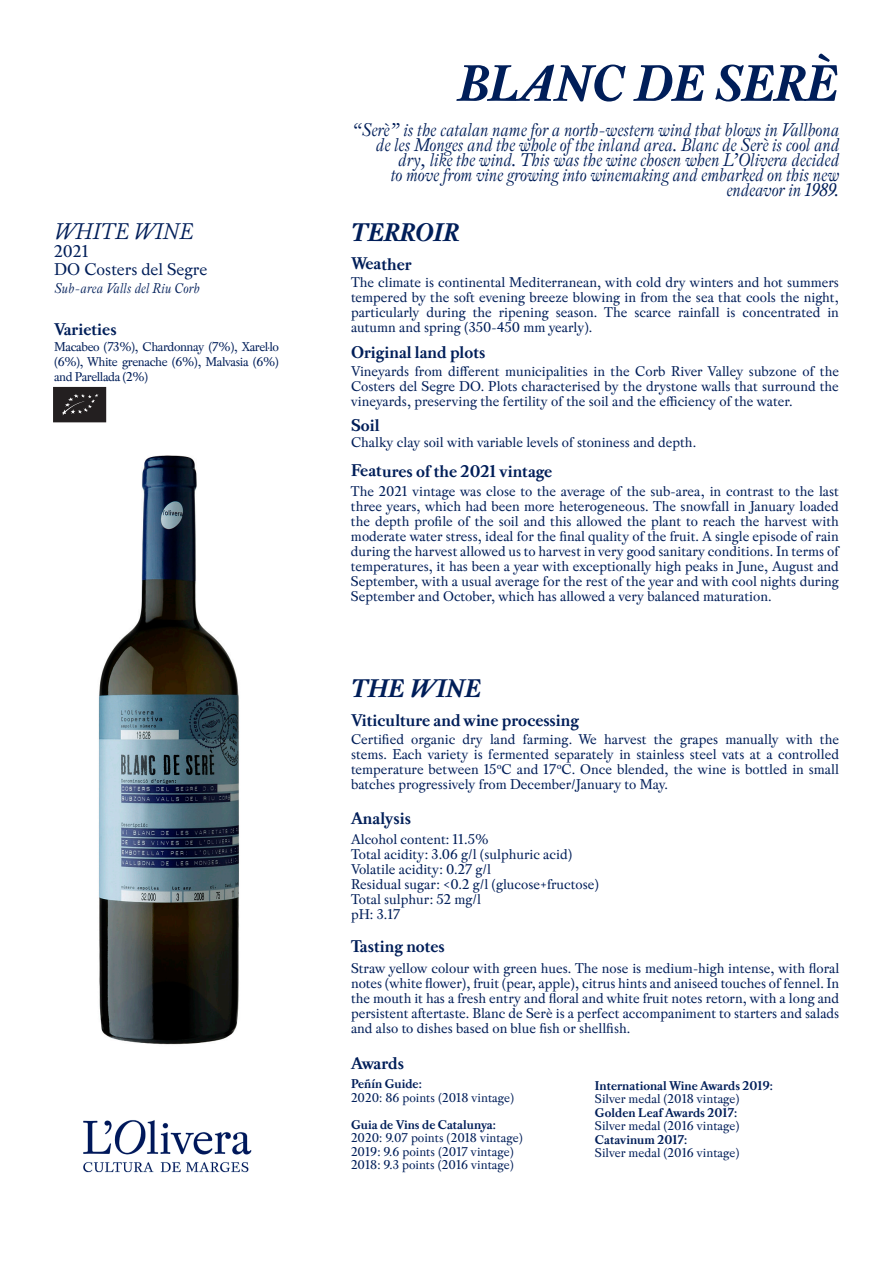
<style>
.page{position:relative;width:893px;height:1263px;background:#fff}
.page>*{position:absolute;margin:0;border:0;box-sizing:border-box;transform-origin:0 0}
.t1{font:italic 700 54px "Pradell";color:#001e59}
.t2{font:italic 700 27px "Pradell";color:#001e59}
.t3{font:italic 24px "Pradell";color:#001e59}
.t4{font:italic 19.5px/15px "Pradell";letter-spacing:-.01em;color:#001e59;text-align:right}
.t5{font:700 18px "Pradell";color:#001e59}
.t6{font:18px/18px "Pradell";color:#001e59}
.t7{font:15px/15px "Pradell";color:#001e59;text-align:justify}
.t8{font:italic 15px "Pradell";color:#001e59}
.t9{font:13.5px/15px "Pradell";color:#001e59;text-align:justify}
.t10{font:700 13.5px "Pradell";color:#001e59}
</style>
<div class="page">
<img style="left:98px;top:455px;width:141px;height:590px">
<svg style="left:53px;top:387px;width:53px;height:35px;background:#2c2829"></svg>
<img style="left:83px;top:1120px;width:169px;height:53px">
<h3 class="t3" style="left:54px;top:218px;width:141px">WHITE WINE</h3>
<p class="t6" style="left:54px;top:242px;width:155px">2021<br>DO Costers del Segre</p>
<p class="t8" style="left:54px;top:280px;width:147px">Sub-area Valls del Riu Corb</p>
<p class="t5" style="left:54px;top:319px;width:64px">Varieties</p>
<p class="t9" style="left:54px;top:339px;width:227px">Macabeo (73%), Chardonnay (7%), Xarel·lo (6%), White grenache (6%), Malvasia (6%) and Parellada (2%)</p>
<h1 class="t1" style="left:459px;top:52px;width:381px">BLANC DE SERÈ</h1>
<p class="t4" style="left:352px;top:122px;width:488px">“Serè” is the catalan name for a north-western wind that blows in Vallbona de les Monges and the whole of the inland area. Blanc de Serè is cool and dry, like the wind. This was the wine chosen when L’Olivera decided<br>to move from vine growing into winemaking and embarked on this new endeavor in 1989.</p>
<h2 class="t2" style="left:351px;top:217px;width:110px">TERROIR</h2>
<p class="t5" style="left:351px;top:253px;width:62px">Weather</p>
<p class="t7" style="left:351px;top:274px;width:489px">The climate is continental Mediterranean, with cold dry winters and hot summers tempered by the soft evening breeze blowing in from the sea that cools the night, particularly during the ripening season. The scarce rainfall is concentrated in autumn and spring (350-450 mm yearly).</p>
<p class="t5" style="left:351px;top:341px;width:136px">Original land plots</p>
<p class="t7" style="left:351px;top:364px;width:489px">Vineyards from different municipalities in the Corb River Valley subzone of the Costers del Segre DO. Plots characterised by the drystone walls that surround the vineyards, preserving the fertility of the soil and the efficiency of the water.</p>
<p class="t5" style="left:351px;top:415px;width:30px">Soil</p>
<p class="t7" style="left:351px;top:434px;width:347px">Chalky clay soil with variable levels of stoniness and depth.</p>
<p class="t7" style="left:351px;top:483px;width:489px">The 2021 vintage was close to the average of the sub-area, in contrast to the last three years, which had been more heterogeneous. The snowfall in January loaded the depth profile of the soil and this allowed the plant to reach the harvest with moderate water stress, ideal for the final quality of the fruit. A single episode of rain during the harvest allowed us to harvest in very good sanitary conditions. In terms of temperatures, it has been a year with exceptionally high peaks in June, August and September, with a usual average for the rest of the year and with cool nights during September and October, which has allowed a very balanced maturation.</p>
<p class="t5" style="left:351px;top:460px;width:203px">Features of the 2021 vintage</p>
<h2 class="t2" style="left:351px;top:673px;width:132px">THE WINE</h2>
<p class="t5" style="left:351px;top:710px;width:230px">Viticulture and wine processing</p>
<p class="t7" style="left:351px;top:731px;width:489px">Certified organic dry land farming. We harvest the grapes manually with the stems. Each variety is fermented separately in stainless steel vats at a controlled temperature between 15ºC and 17ºC. Once blended, the wine is bottled in small batches progressively from December/January to May.</p>
<p class="t5" style="left:351px;top:808px;width:62px">Analysis</p>
<p class="t7" style="left:351px;top:831px;width:249px;text-align:left">Alcohol content: 11.5%<br>Total acidity: 3.06 g/l (sulphuric acid)<br>Volatile acidity: 0.27 g/l<br>Residual sugar: &lt;0.2 g/l (glucose+fructose)<br>Total sulphur: 52 mg/l<br>pH: 3.17</p>
<p class="t5" style="left:351px;top:935px;width:95px">Tasting notes</p>
<p class="t7" style="left:351px;top:960px;width:490px">Straw yellow colour with green hues. The nose is medium-high intense, with floral notes (white flower), fruit (pear, apple), citrus hints and aniseed touches of fennel. In the mouth it has a fresh entry and floral and white fruit notes retorn, with a long and persistent aftertaste. Blanc de Serè is a perfect accompaniment to starters and salads and also to dishes based on blue fish or shellfish.</p>
<p class="t5" style="left:351px;top:1052px;width:55px">Awards</p>
<p class="t10" style="left:351px;top:1076px;width:72px">Peñín Guide:</p>
<p class="t9" style="left:351px;top:1090px;width:165px">2020: 86 points (2018 vintage)</p>
<p class="t10" style="left:351px;top:1116px;width:146px">Guia de Vins de Catalunya:</p>
<p class="t9" style="left:351px;top:1131px;width:173px;line-height:13.5px;text-align:left">2020: 9.07 points (2018 vintage)<br>2019: 9.6 points (2017 vintage)<br>2018: 9.3 points (2016 vintage)</p>
<p class="t10" style="left:595px;top:1077px;width:180px">International Wine Awards 2019:</p>
<p class="t9" style="left:595px;top:1091px;width:146px">Silver medal (2018 vintage)</p>
<p class="t10" style="left:595px;top:1104px;width:144px">Golden Leaf Awards 2017:</p>
<p class="t9" style="left:595px;top:1118px;width:146px">Silver medal (2016 vintage)</p>
<p class="t10" style="left:595px;top:1131px;width:94px">Catavinum 2017:</p>
<p class="t9" style="left:595px;top:1145px;width:146px">Silver medal (2016 vintage)</p>
</div>
